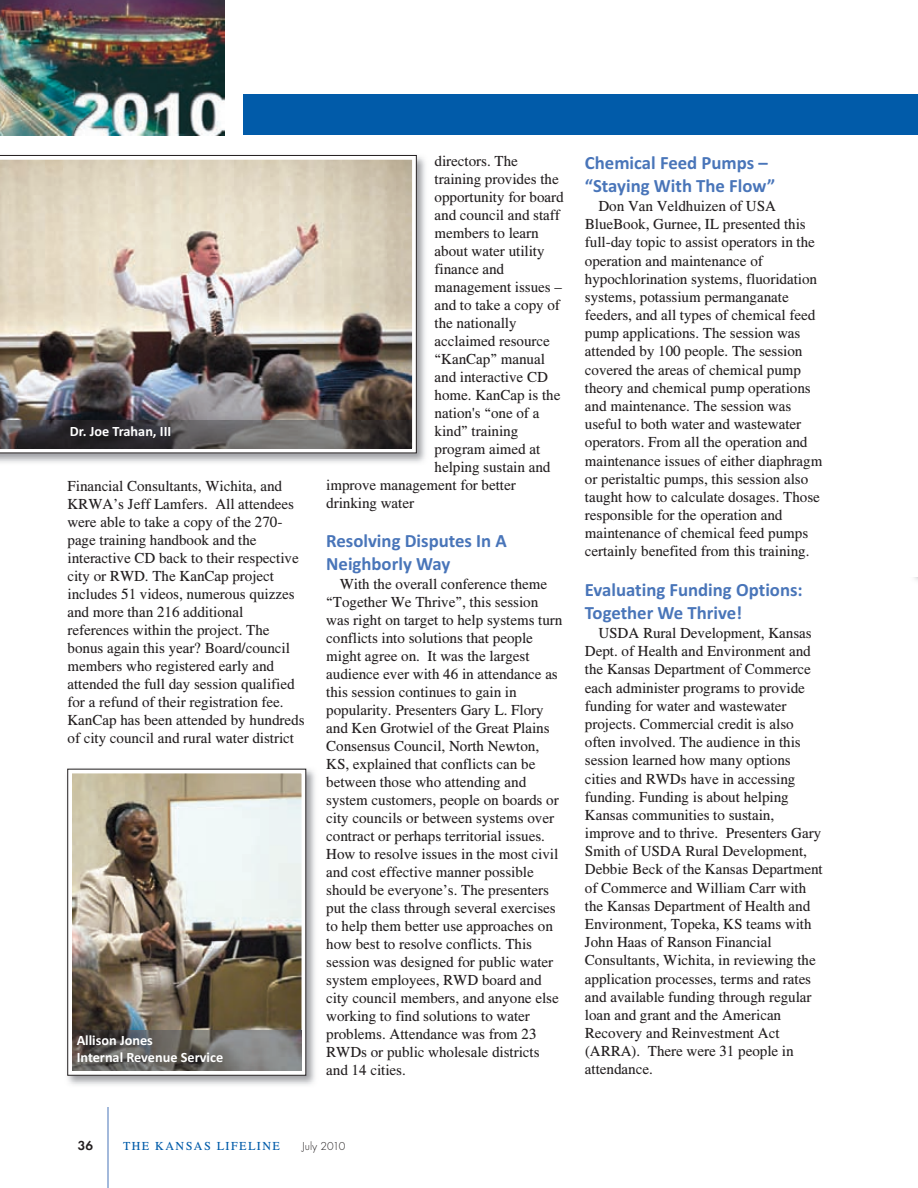
<style>
.page{position:relative;width:918px;height:1188px;background:#fff}
.page>*{position:absolute;margin:0;border:0;box-sizing:border-box;transform-origin:0 0}
.t1{font:700 18.75px/22.6px "Calibri";color:#4975b9}
.t2{font:15px/18.1px "Times CSATT";color:#231f20}
.t3{font:700 14.25px/17.1px "Calibri";color:#fff}
.t4{font:600 13.5px "Futura T";color:#231f20}
.t5{font:12px "Times CSATT";letter-spacing:.125em;color:#015ba9}
.t6{font:300 12px "Futura T";color:#231f20}
</style>
<div class="page">
<hr style="left:108px;top:1107px;width:1px;height:81px;background:#4975b9">
<div style="left:243px;top:94px;width:675px;height:41px;background:#015ba9"></div>
<img style="left:0;top:0;width:224px;height:135px">
<img style="left:0;top:154px;width:425px;height:309px">
<img style="left:0;top:155px;width:417px;height:298px">
<img style="left:0;top:421px;width:412px;height:28px">
<img style="left:67px;top:768px;width:248px;height:317px">
<img style="left:73px;top:774px;width:228px;height:256px">
<div style="left:68px;top:769px;width:238px;height:307px;border:4px solid #fff"></div>
<img style="left:72px;top:1030px;width:230px;height:41px">
<p class="t3" style="left:70px;top:424px;width:103px">Dr. Joe Trahan, III</p>
<p class="t2" style="left:68px;top:479px;width:239px">Financial Consultants, Wichita, and KRWA’s Jeff Lamfers. All attendees were able to take a copy of the 270- page training handbook and the interactive CD back to their respective city or RWD. The KanCap project includes 51 videos, numerous quizzes and more than 216 additional references within the project. The bonus again this year? Board/council members who registered early and attended the full day session qualified for a refund of their registration fee.<br>KanCap has been attended by hundreds of city council and rural water district</p>
<p class="t3" style="left:77px;top:1033px;width:148px">Allison Jones<br>Internal Revenue Service</p>
<p class="t2" style="left:435px;top:153px;width:85px">directors. The</p>
<p class="t2" style="left:435px;top:171px;width:126px">training provides the</p>
<p class="t2" style="left:435px;top:189px;width:131px">opportunity for board</p>
<p class="t2" style="left:435px;top:207px;width:127px">and council and staff</p>
<p class="t2" style="left:435px;top:225px;width:106px">members to learn</p>
<p class="t2" style="left:435px;top:243px;width:111px">about water utility</p>
<p class="t2" style="left:435px;top:261px;width:71px">finance and</p>
<p class="t2" style="left:435px;top:279px;width:129px">management issues –</p>
<p class="t2" style="left:435px;top:297px;width:127px">and to take a copy of</p>
<p class="t2" style="left:435px;top:315px;width:84px">the nationally</p>
<p class="t2" style="left:435px;top:333px;width:117px">acclaimed resource</p>
<p class="t2" style="left:435px;top:351px;width:112px">“KanCap” manual</p>
<p class="t2" style="left:435px;top:369px;width:115px">and interactive CD</p>
<p class="t2" style="left:435px;top:387px;width:127px">home. KanCap is the</p>
<p class="t2" style="left:435px;top:405px;width:106px">nation's “one of a</p>
<p class="t2" style="left:435px;top:423px;width:85px">kind” training</p>
<p class="t2" style="left:435px;top:441px;width:107px">program aimed at</p>
<p class="t2" style="left:435px;top:459px;width:117px">helping sustain and</p>
<p class="t2" style="left:326px;top:477px;width:191px">improve management for better</p>
<p class="t2" style="left:326px;top:495px;width:89px">drinking water</p>
<p class="t1" style="left:326px;top:531px;width:182px">Resolving Disputes In A<br>Neighborly Way</p>
<p class="t2" style="left:326px;top:576px;width:238px;text-indent:14px">With the overall conference theme “Together We Thrive”, this session was right on target to help systems turn conflicts into solutions that people might agree on. It was the largest audience ever with 46 in attendance as this session continues to gain in popularity. Presenters Gary L. Flory and Ken Grotwiel of the Great Plains Consensus Council, North Newton, KS, explained that conflicts can be between those who attending and system customers, people on boards or city councils or between systems over contract or perhaps territorial issues.<br>How to resolve issues in the most civil and cost effective manner possible should be everyone’s. The presenters put the class through several exercises to help them better use approaches on how best to resolve conflicts. This session was designed for public water system employees, RWD board and city council members, and anyone else working to find solutions to water problems. Attendance was from 23<br>RWDs or public wholesale districts and 14 cities.</p>
<p class="t1" style="left:585px;top:153px;width:192px">Chemical Feed Pumps – “Staying With The Flow”</p>
<p class="t2" style="left:585px;top:198px;width:239px;text-indent:14px">Don Van Veldhuizen of USA BlueBook, Gurnee, IL presented this full-day topic to assist operators in the operation and maintenance of hypochlorination systems, fluoridation systems, potassium permanganate feeders, and all types of chemical feed pump applications. The session was attended by 100 people. The session covered the areas of chemical pump theory and chemical pump operations and maintenance. The session was useful to both water and wastewater operators. From all the operation and maintenance issues of either diaphragm or peristaltic pumps, this session also taught how to calculate dosages. Those responsible for the operation and maintenance of chemical feed pumps certainly benefited from this training.</p>
<p class="t1" style="left:585px;top:580px;width:219px">Evaluating Funding Options:<br>Together We Thrive!</p>
<p class="t2" style="left:585px;top:625px;width:239px;text-indent:14px">USDA Rural Development, Kansas Dept. of Health and Environment and the Kansas Department of Commerce each administer programs to provide funding for water and wastewater projects. Commercial credit is also often involved. The audience in this session learned how many options cities and RWDs have in accessing funding. Funding is about helping Kansas communities to sustain, improve and to thrive. Presenters Gary Smith of USDA Rural Development, Debbie Beck of the Kansas Department of Commerce and William Carr with the Kansas Department of Health and Environment, Topeka, KS teams with John Haas of Ranson Financial Consultants, Wichita, in reviewing the application processes, terms and rates and available funding through regular loan and grant and the American Recovery and Reinvestment Act (ARRA). There were 31 people in attendance.</p>
<p class="t4" style="left:78px;top:1140px;width:17px">36</p>
<p class="t5" style="left:123px;top:1141px;width:158px">THE KANSAS LIFELINE</p>
<p class="t6" style="left:302px;top:1141px;width:45px">July 2010</p>
</div>
